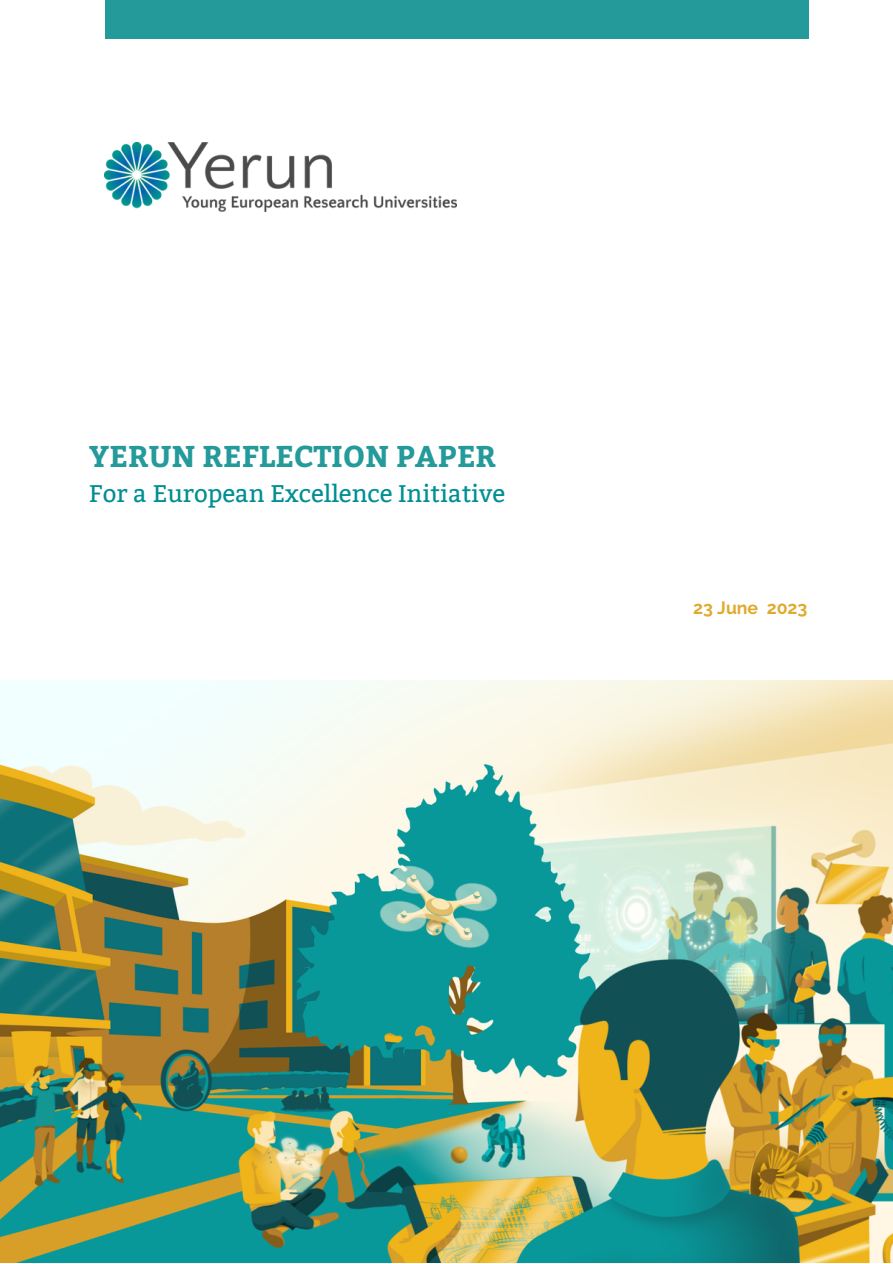
<style>
.page{position:relative;width:893px;height:1264px;background:#fff}
.page>*{position:absolute;margin:0;border:0;box-sizing:border-box;transform-origin:0 0}
.t1{font:700 30px "Bitter";color:#249a9a}
.t2{font:24px "Bitter";color:#008f93}
.t3{font:700 17.7px "Raleway";color:#e0aa2e}
</style>
<div class="page">
<div style="left:105px;top:0;width:703px;height:38px;background:#249a9a"></div>
<img style="left:0;top:680px;width:892px;height:582px">
<img style="left:105px;top:142px;width:352px;height:70px">
<p class="t1" style="left:89px;top:434px;width:408px">YERUN REFLECTION PAPER</p>
<p class="t2" style="left:89px;top:479px;width:417px">For a European Excellence Initiative</p>
<p class="t3" style="left:693px;top:597px;width:116px">23 June 2023</p>
</div>
